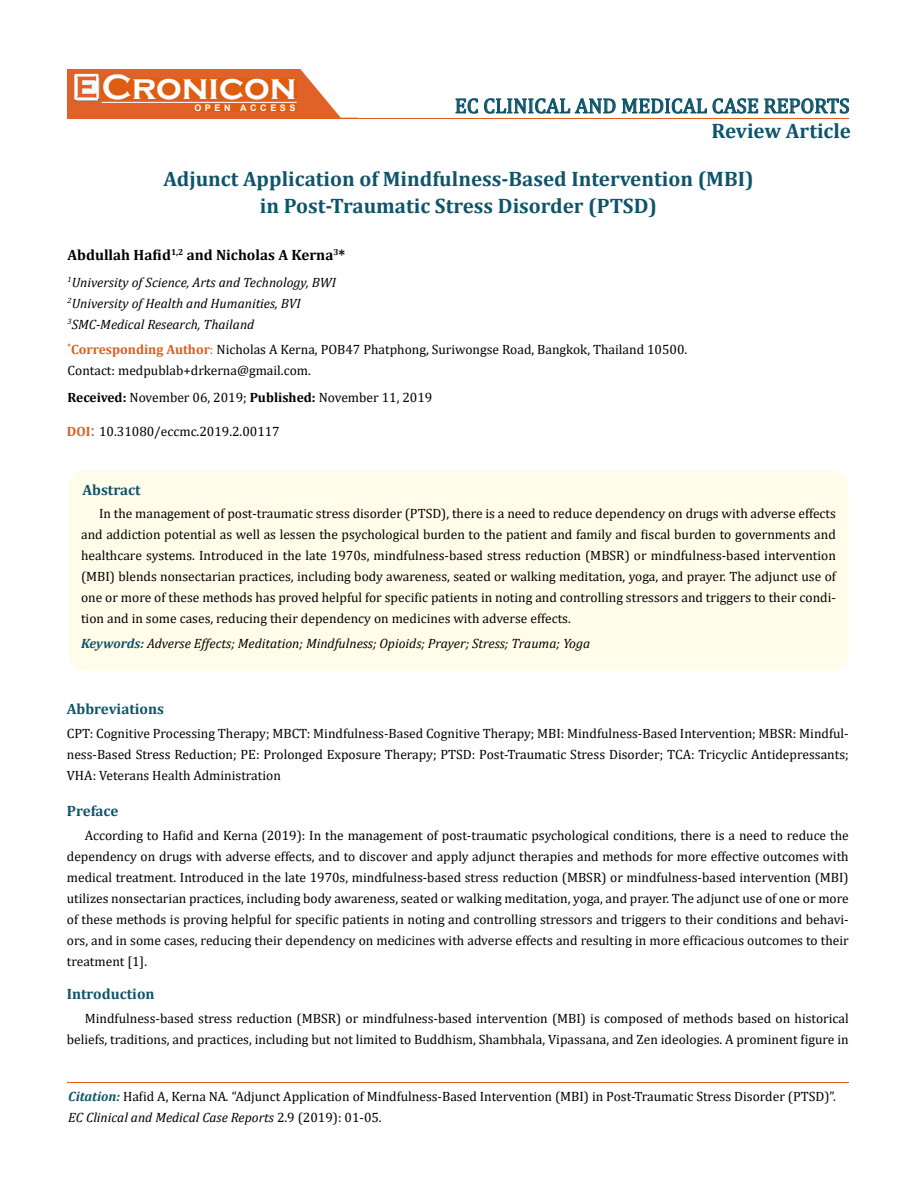
<style>
.page{position:relative;width:917px;height:1188px;background:#fff}
.page>*{position:absolute;margin:0;border:0;box-sizing:border-box;transform-origin:0 0}
.t1{font:700 36px "Copperplate Gothic";color:#fff}
.t2{font:700 21px/27px "Cambria";color:#0e546a;text-align:center}
.t3{font:21px "Cambria";color:#0e546a}
.t4{font:700 15px "Cambria";color:#0e546a}
.t5{font:700 15px "Cambria";color:#000}
.t6{font:13.5px/21px "Cambria";color:#000;text-align:justify}
.t7{font:italic 13.5px/21px "Cambria";color:#000}
.t8{font:700 9px "Arial";letter-spacing:.4em;color:#fff}
.s1{font-weight:700;color:#e05d1a}
.s2{color:#e05d1a}
.s3{font-weight:700}
.s4{font-size:18px;color:#e05d1a}
.s5{font-weight:700;color:#0e546a}
.s6{font-weight:700;font-style:italic;color:#0e546a}
.s7{font-style:italic}
</style>
<div class="page">
<div style="left:67px;top:70px;width:290px;height:49px;background:#e06228"></div>
<svg style="left:300px;top:69px;width:58px;height:49px"></svg>
<svg style="left:75px;top:100px;width:24px;height:1px"></svg>
<div style="left:102px;top:79px;width:195px;height:21px;background:#df5d11"></div>
<div style="left:194px;top:105px;width:103px;height:7px;background:#df5d11"></div>
<svg style="left:455px;top:98px;width:23px;height:16px"></svg>
<svg style="left:484px;top:98px;width:274px;height:16px"></svg>
<svg style="left:764px;top:98px;width:85px;height:16px"></svg>
<hr style="left:102px;top:102px;width:194px;height:1px;background:#fff">
<hr style="left:279px;top:118px;width:569px;height:1px;background:#e05d1a">
<div style="left:68px;top:470px;width:780px;height:201px;background:#fffde9;border-radius:18px"></div>
<hr style="left:67px;top:1083px;width:782px;height:1px;background:#e05d1a">
<img style="left:74px;top:74px;width:25px;height:26px">
<h1 class="t1" style="left:102px;top:68px;width:196px">Cronicon</h1>
<p class="t8" style="left:194px;top:102px;width:103px">OPEN ACCESS</p>
<h2 class="t3" style="left:455px;top:93px;width:396px">EC CLINICAL AND MEDICAL CASE REPORTS</h2>
<h2 class="t2" style="left:711px;top:116px;width:141px">Review Article</h2>
<h2 class="t2" style="left:163px;top:165px;width:591px">Adjunct Application of Mindfulness-Based Intervention (MBI) in Post-Traumatic Stress Disorder (PTSD)</h2>
<p class="t5" style="left:68px;top:244px;width:279px">Abdullah Hafid<sup>1,2</sup> and Nicholas A Kerna<sup>3</sup>*</p>
<p class="t7" style="left:68px;top:271px;width:270px"><sup>1</sup>University of Science, Arts and Technology, BWI<br><sup>2</sup>University of Health and Humanities, BVI<br><sup>3</sup>SMC-Medical Research, Thailand</p>
<p class="t6" style="left:68px;top:339px;width:621px"><sup>*</sup><span class="s1">Corresponding Author</span><span class="s2">:</span> Nicholas A Kerna, POB47 Phatphong, Suriwongse Road, Bangkok, Thailand 10500.<br>Contact: medpublab+drkerna@gmail.com.</p>
<p class="t6" style="left:67px;top:387px;width:366px"><span class="s3">Received:</span> November 06, 2019; <span class="s3">Published:</span> November 11, 2019</p>
<p class="t6" style="left:67px;top:420px;width:214px"><span class="s1">DOI</span><span class="s4">:</span> 10.31080/eccmc.2019.2.00117</p>
<p class="t4" style="left:83px;top:479px;width:60px">Abstract</p>
<p class="t6" style="left:81px;top:503px;width:756px;text-indent:18px">In the management of post-traumatic stress disorder (PTSD), there is a need to reduce dependency on drugs with adverse effects and addiction potential as well as lessen the psychological burden to the patient and family and fiscal burden to governments and healthcare systems. Introduced in the late 1970s, mindfulness-based stress reduction (MBSR) or mindfulness-based intervention (MBI) blends nonsectarian practices, including body awareness, seated or walking meditation, yoga, and prayer. The adjunct use of one or more of these methods has proved helpful for specific patients in noting and controlling stressors and triggers to their condi&shy;tion and in some cases, reducing their dependency on medicines with adverse effects.</p>
<p class="t7" style="left:81px;top:632px;width:510px"><span class="s5">Keywords:</span> Adverse Effects; Meditation; Mindfulness; Opioids; Prayer; Stress; Trauma; Yoga</p>
<p class="t4" style="left:67px;top:698px;width:99px">Abbreviations</p>
<p class="t6" style="left:67px;top:723px;width:783px">CPT: Cognitive Processing Therapy; MBCT: Mindfulness-Based Cognitive Therapy; MBI: Mindfulness-Based Intervention; MBSR: Mindful&shy;ness-Based Stress Reduction; PE: Prolonged Exposure Therapy; PTSD: Post-Traumatic Stress Disorder; TCA: Tricyclic Antidepressants; VHA: Veterans Health Administration</p>
<p class="t4" style="left:67px;top:800px;width:53px">Preface</p>
<p class="t6" style="left:67px;top:825px;width:783px;text-indent:18px">According to Hafid and Kerna (2019): In the management of post-traumatic psychological conditions, there is a need to reduce the dependency on drugs with adverse effects, and to discover and apply adjunct therapies and methods for more effective outcomes with medical treatment. Introduced in the late 1970s, mindfulness-based stress reduction (MBSR) or mindfulness-based intervention (MBI) utilizes nonsectarian practices, including body awareness, seated or walking meditation, yoga, and prayer. The adjunct use of one or more of these methods is proving helpful for specific patients in noting and controlling stressors and triggers to their conditions and behavi&shy;ors, and in some cases, reducing their dependency on medicines with adverse effects and resulting in more efficacious outcomes to their treatment [1].</p>
<p class="t4" style="left:67px;top:983px;width:89px">Introduction</p>
<p class="t6" style="left:67px;top:1008px;width:783px;text-align:right">Mindfulness-based stress reduction (MBSR) or mindfulness-based intervention (MBI) is composed of methods based on historical beliefs, traditions, and practices, including but not limited to Buddhism, Shambhala, Vipassana, and Zen ideologies. A prominent figure in</p>
<p class="t6" style="left:68px;top:1086px;width:769px"><span class="s6">Citation:</span> Hafid A, Kerna NA<span class="s7">.</span> “Adjunct Application of Mindfulness-Based Intervention (MBI) in Post-Traumatic Stress Disorder (PTSD)”.<br><span class="s7">EC Clinical and Medical Case Reports</span> 2.9 (2019): 01-05.</p>
</div>
